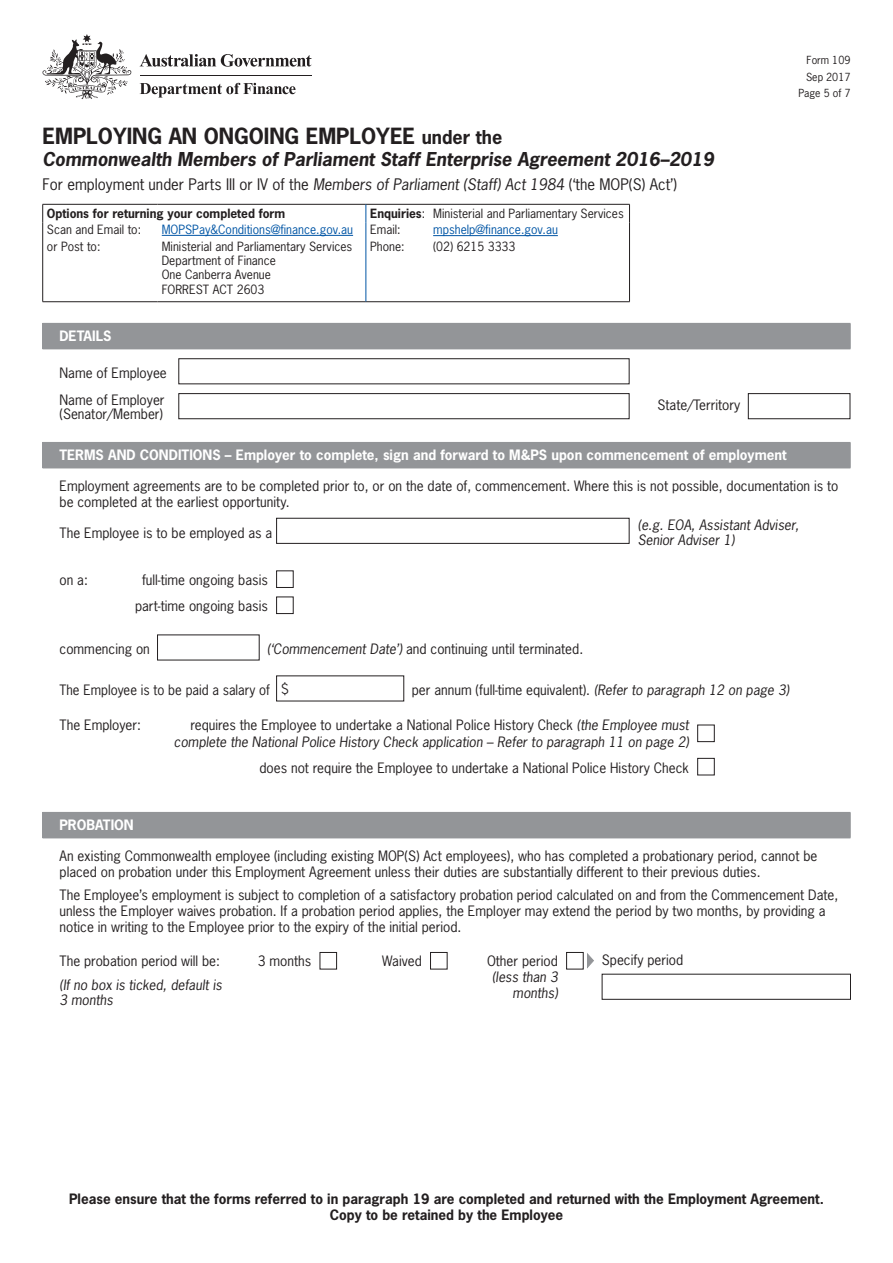
<style>
.page{position:relative;width:893px;height:1263px;background:#fff}
.page>*{position:absolute;margin:0;border:0;box-sizing:border-box;transform-origin:0 0}
.Title_Line_2{font:700 21px "News Gothic Std";color:#231f20}
.Title_Line_2-2{font:italic 700 18px "News Gothic Std";color:#231f20}
.Body{font:15px "News Gothic Std";color:#231f20}
.Body_with_arrow{font:13.5px/16.2px "News Gothic Std";color:#231f20}
.Body_table{font:italic 13.5px/16.2px "News Gothic Std";color:#231f20;text-align:right}
.Body-2{font:700 13.5px/16.2px "News Gothic Std";color:#231f20;text-align:center}
.Body_table-2{font:13.5px "News Gothic Std";color:#231f20}
.Body-3{font:700 13.5px "News Gothic Std";color:#fff}
.Body_with_arrow-2{font:italic 13.5px/15px "News Gothic Std";color:#231f20}
.Privacy_and_address{font:12px/14.4px "News Gothic Std";color:#231f20}
.Body-4{font:12px "News Gothic Std";color:#0155a5}
.t1{font:700 12px "News Gothic Std";color:#231f20}
.t2{font:10.5px/16.5px "News Gothic Std";color:#231f20;text-align:right}
.s1{font-size:18px}
.s2{font-style:italic}
.s3{font-weight:700}
.s4{font-style:normal}
</style>
<div class="page">
<svg style="left:140px;top:54px;width:171px;height:13px"></svg>
<svg style="left:43px;top:34px;width:88px;height:65px"></svg>
<hr style="left:140px;top:75px;width:171px;height:1px;background:#231f20">
<svg style="left:140px;top:83px;width:156px;height:15px"></svg>
<div style="left:43px;top:323px;width:807px;height:26px;background:#939598"></div>
<svg style="left:42px;top:324px;width:1px;height:25px"></svg>
<svg style="left:850px;top:324px;width:1px;height:25px"></svg>
<hr style="left:43px;top:349px;width:807px;height:1px;background:#939598">
<div style="left:179px;top:358px;width:450px;height:26px;border:1px solid #231f20"></div>
<div style="left:179px;top:393px;width:450px;height:26px;border:1px solid #231f20"></div>
<div style="left:748px;top:393px;width:102px;height:26px;border:1px solid #231f20"></div>
<div style="left:43px;top:442px;width:807px;height:26px;background:#939598"></div>
<svg style="left:42px;top:443px;width:1px;height:25px"></svg>
<svg style="left:850px;top:443px;width:1px;height:25px"></svg>
<hr style="left:43px;top:468px;width:807px;height:1px;background:#939598">
<div style="left:276px;top:518px;width:353px;height:26px;border:1px solid #231f20"></div>
<div style="left:276px;top:571px;width:17px;height:17px;border:1px solid #231f20"></div>
<div style="left:276px;top:597px;width:17px;height:17px;border:1px solid #231f20"></div>
<div style="left:697px;top:725px;width:17px;height:17px;border:1px solid #231f20"></div>
<div style="left:697px;top:758px;width:17px;height:17px;border:1px solid #231f20"></div>
<div style="left:43px;top:812px;width:807px;height:26px;background:#939598"></div>
<svg style="left:42px;top:813px;width:1px;height:25px"></svg>
<svg style="left:850px;top:813px;width:1px;height:25px"></svg>
<hr style="left:43px;top:838px;width:807px;height:1px;background:#939598">
<div style="left:320px;top:952px;width:17px;height:17px;border:1px solid #231f20"></div>
<div style="left:430px;top:952px;width:17px;height:17px;border:1px solid #231f20"></div>
<div style="left:566px;top:952px;width:17px;height:17px;border:1px solid #231f20"></div>
<svg style="left:587px;top:953px;width:7px;height:15px"></svg>
<hr style="left:43px;top:204px;width:115px;height:1px;background:#231f20">
<svg style="left:42px;top:204px;width:1px;height:19px"></svg>
<hr style="left:158px;top:204px;width:208px;height:1px;background:#231f20">
<hr style="left:366px;top:204px;width:264px;height:1px;background:#231f20">
<svg style="left:629px;top:204px;width:1px;height:19px"></svg>
<hr style="left:42px;top:223px;width:1px;height:79px;background:#231f20">
<hr style="left:629px;top:223px;width:1px;height:79px;background:#231f20">
<hr style="left:43px;top:301px;width:115px;height:1px;background:#231f20">
<hr style="left:158px;top:301px;width:208px;height:1px;background:#231f20">
<hr style="left:366px;top:301px;width:264px;height:1px;background:#231f20">
<svg style="left:366px;top:204px;width:1px;height:19px"></svg>
<hr style="left:366px;top:223px;width:1px;height:79px;background:#0155a5">
<hr style="left:433px;top:235px;width:125px;height:1px;background:#0155a5">
<hr style="left:162px;top:235px;width:191px;height:1px;background:#0155a5">
<p class="Title_Line_2" style="left:43px;top:122px;width:461px">EMPLOYING AN ONGOING EMPLOYEE <span class="s1">under the</span></p>
<p class="Title_Line_2-2" style="left:43px;top:147px;width:673px">Commonwealth Members of Parliament Staff Enterprise Agreement 2016–2019</p>
<p class="Body" style="left:43px;top:175px;width:636px">For employment under Parts III or IV of the <span class="s2">Members of Parliament (Staff) Act 1984</span> (‘the MOP(S) Act’)</p>
<p class="t1" style="left:47px;top:205px;width:240px">Options for returning your completed form</p>
<p class="Privacy_and_address" style="left:370px;top:206px;width:255px"><span class="s3">Enquiries</span>: Ministerial and Parliamentary Services</p>
<p class="Privacy_and_address" style="left:370px;top:223px;width:32px">Email:</p>
<p class="Body-4" style="left:433px;top:222px;width:126px">mpshelp@finance.gov.au</p>
<p class="Privacy_and_address" style="left:370px;top:239px;width:36px">Phone:</p>
<p class="Privacy_and_address" style="left:433px;top:239px;width:84px">(02) 6215 3333</p>
<p class="Privacy_and_address" style="left:47px;top:222px;width:96px">Scan and Email to:</p>
<p class="Privacy_and_address" style="left:47px;top:239px;width:55px">or Post to:</p>
<p class="Body-4" style="left:162px;top:222px;width:193px">MOPSPay&amp;Conditions@finance.gov.au</p>
<p class="Privacy_and_address" style="left:162px;top:239px;width:192px">Ministerial and Parliamentary Services<br>Department of Finance<br>One Canberra Avenue<br>FORREST ACT 2603</p>
<p class="t2" style="left:798px;top:52px;width:54px">Form 109<br>Sep 2017<br>Page 5 of 7</p>
<p class="Body-3" style="left:59px;top:327px;width:54px">DETAILS</p>
<p class="Body_with_arrow" style="left:60px;top:365px;width:109px">Name of Employee</p>
<p class="Body_with_arrow" style="left:60px;top:392px;width:107px;line-height:14.2px">Name of Employer (Senator/Member)</p>
<p class="Body_with_arrow" style="left:658px;top:397px;width:84px">State/Territory</p>
<p class="Body-3" style="left:59px;top:446px;width:729px">TERMS AND CONDITIONS – Employer to complete, sign and forward to M&amp;PS upon commencement of employment</p>
<p class="Body_with_arrow" style="left:60px;top:478px;width:780px">Employment agreements are to be completed prior to, or on the date of, commencement. Where this is not possible, documentation is to be completed at the earliest opportunity.</p>
<p class="Body_with_arrow" style="left:60px;top:524px;width:214px">The Employee is to be employed as a</p>
<p class="Body_with_arrow-2" style="left:638px;top:518px;width:163px">(e.g. EOA, Assistant Adviser,<br>Senior Adviser 1)</p>
<p class="Body_with_arrow" style="left:60px;top:571px;width:30px">on a:</p>
<p class="Body_with_arrow" style="left:142px;top:571px;width:127px">full-time ongoing basis</p>
<p class="Body_with_arrow" style="left:135px;top:597px;width:134px">part-time ongoing basis</p>
<p class="Body_with_arrow" style="left:60px;top:641px;width:92px">commencing on</p>
<p class="Body_with_arrow" style="left:267px;top:641px;width:318px"><span class="s2">(‘Commencement Date’)</span> and continuing until terminated.</p>
<p class="Body_with_arrow" style="left:60px;top:682px;width:231px">The Employee is to be paid a salary of $</p>
<p class="Body_with_arrow" style="left:412px;top:682px;width:379px">per annum (full-time equivalent). <span class="s2">(Refer to paragraph 12 on page 3)</span></p>
<p class="Body_table-2" style="left:60px;top:717px;width:83px">The Employer:</p>
<p class="Body_table" style="left:174px;top:717px;width:516px"><span class="s4">requires the Employee to undertake a National Police History Check</span> (the Employee must complete the National Police History Check application – Refer to paragraph 11 on page 2)</p>
<p class="Body_table-2" style="left:259px;top:759px;width:431px">does not require the Employee to undertake a National Police History Check</p>
<p class="Body-3" style="left:59px;top:816px;width:76px">PROBATION</p>
<p class="Body_with_arrow" style="left:60px;top:848px;width:759px">An existing Commonwealth employee (including existing MOP(S) Act employees), who has completed a probationary period, cannot be placed on probation under this Employment Agreement unless their duties are substantially different to their previous duties.</p>
<p class="Body_with_arrow" style="left:60px;top:886px;width:780px">The Employee’s employment is subject to completion of a satisfactory probation period calculated on and from the Commencement Date, unless the Employer waives probation. If a probation period applies, the Employer may extend the period by two months, by providing a notice in writing to the Employee prior to the expiry of the initial period.</p>
<p class="Body_table-2" style="left:60px;top:952px;width:162px">The probation period will be:</p>
<p class="Body_with_arrow-2" style="left:60px;top:978px;width:164px">(If no box is ticked, default is<br>3 months</p>
<p class="Body_with_arrow" style="left:258px;top:952px;width:55px">3 months</p>
<p class="Body_with_arrow" style="left:382px;top:952px;width:41px">Waived</p>
<p class="Body_with_arrow-2" style="left:487px;top:953px;width:72px;line-height:16.2px;text-align:right"><span class="s4">Other period </span>(less than 3 months)</p>
<p class="Body_table-2" style="left:602px;top:951px;width:83px">Specify period</p>
<p class="Body-2" style="left:69px;top:1191px;width:756px">Please ensure that the forms referred to in paragraph 19 are completed and returned with the Employment Agreement.<br>Copy to be retained by the Employee</p>
</div>
